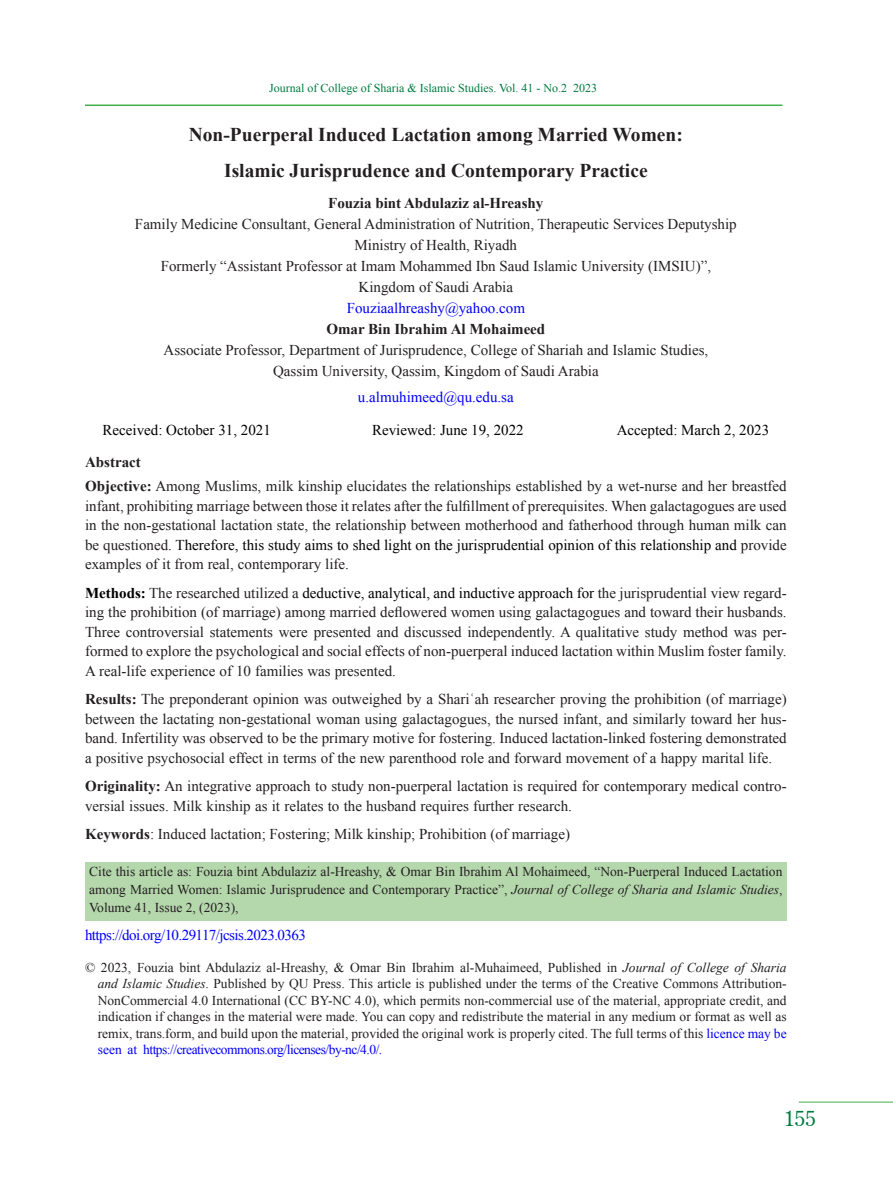
<style>
.page{position:relative;width:893px;height:1191px;background:#fff}
.page>*{position:absolute;margin:0;border:0;box-sizing:border-box;transform-origin:0 0}
.t1{font:21px "Century";color:#007b3f}
.t2{font:700 19.5px "Times New Roman";color:#231f20}
.t3{font:15px/19.5px "Times New Roman";color:#231f20;text-align:justify}
.t4{font:15px "Times New Roman";color:#000}
.t5{font:700 15px "Times New Roman";color:#231f20}
.t6{font:15px "Times New Roman";color:#00f}
.t7{font:15px "Times New Roman";letter-spacing:-.035em;color:#00f}
.t8{font:13.5px/16.5px "Times New Roman";color:#231f20;text-align:justify}
.t9{font:12px "Times New Roman";color:#007b3f}
.s1{font-weight:700}
.s2{color:#000}
.s3{font-weight:700;color:#000}
.s4{font-style:italic}
.s5{color:#00f}
</style>
<div class="page">
<hr style="left:799px;top:1101px;width:94px;height:1px;background:#40ae49">
<hr style="left:85px;top:104px;width:697px;height:2px;background:#40ae49">
<div style="left:85px;top:862px;width:702px;height:58px;background:#b5d7ac"></div>
<p class="t9" style="left:269px;top:80px;width:330px">Journal of College of Sharia &amp; Islamic Studies. Vol. 41 - No.2 2023</p>
<p class="t2" style="left:189px;top:121px;width:496px">Non-Puerperal Induced Lactation among Married Women:</p>
<p class="t2" style="left:224px;top:157px;width:425px">Islamic Jurisprudence and Contemporary Practice</p>
<p class="t5" style="left:328px;top:193px;width:217px">Fouzia bint Abdulaziz al-Hreashy</p>
<p class="t3" style="left:135px;top:214px;width:603px">Family Medicine Consultant, General Administration of Nutrition, Therapeutic Services Deputyship</p>
<p class="t3" style="left:355px;top:235px;width:164px">Ministry of Health, Riyadh</p>
<p class="t3" style="left:161px;top:256px;width:552px">Formerly “Assistant Professor at Imam Mohammed Ibn Saud Islamic University (IMSIU)”,</p>
<p class="t3" style="left:359px;top:277px;width:156px">Kingdom of Saudi Arabia</p>
<p class="t6" style="left:347px;top:298px;width:180px">Fouziaalhreashy@yahoo.com</p>
<p class="t5" style="left:326px;top:319px;width:220px">Omar Bin Ibrahim Al Mohaimeed</p>
<p class="t3" style="left:163px;top:340px;width:546px">Associate Professor, Department of Jurisprudence, College of Shariah and Islamic Studies,</p>
<p class="t3" style="left:273px;top:361px;width:327px">Qassim University, Qassim, Kingdom of Saudi Arabia</p>
<p class="t6" style="left:358px;top:386px;width:157px">u.almuhimeed@qu.edu.sa</p>
<p class="t4" style="left:103px;top:420px;width:170px">Received: October 31, 2021</p>
<p class="t4" style="left:372px;top:420px;width:153px">Reviewed: June 19, 2022</p>
<p class="t4" style="left:617px;top:420px;width:154px">Accepted: March 2, 2023</p>
<p class="t5" style="left:85px;top:452px;width:57px">Abstract</p>
<p class="t3" style="left:85px;top:476px;width:703px"><span class="s1">Objective:</span> Among Muslims, milk kinship elucidates the relationships established by a wet-nurse and her breastfed infant, prohibiting marriage between those it relates after the fulfillment of prerequisites. When galactagogues are used in the non-gestational lactation state, the relationship between motherhood and fatherhood through human milk can be questioned. <span class="s2">Therefore, this study aims to shed light on the jurisprudential opinion of this relationship and</span> provide examples of it from real, contemporary life.</p>
<p class="t3" style="left:85px;top:583px;width:703px"><span class="s3">Methods:</span> The researched utilized a <span class="s2">deductive, analytical, and inductive approach for</span> the jurisprudential view regard&shy;ing the prohibition (of marriage) among married deflowered women using galactagogues and toward their husbands.<br>Three controversial statements were presented and discussed independently. A qualitative study method was per&shy;formed to explore the psychological and social effects of non-puerperal induced lactation within Muslim foster family.<br>A real-life experience of 10 families was presented.</p>
<p class="t3" style="left:85px;top:689px;width:703px"><span class="s1">Results:</span> The preponderant opinion was outweighed by a Shariʿah researcher proving the prohibition (of marriage) between the lactating non-gestational woman using galactagogues, the nursed infant, and similarly toward her hus&shy;band. Infertility was observed to be the primary motive for fostering. Induced lactation-linked fostering demonstrated a positive psychosocial effect in terms of the new parenthood role and forward movement of a happy marital life.</p>
<p class="t3" style="left:85px;top:776px;width:703px"><span class="s1">Originality:</span> An integrative approach to study non-puerperal lactation is required for contemporary medical contro&shy;versial issues. Milk kinship as it relates to the husband requires further research.</p>
<p class="t3" style="left:85px;top:824px;width:486px"><span class="s1">Keywords</span>: Induced lactation; Fostering; Milk kinship; Prohibition (of marriage)</p>
<p class="t8" style="left:89px;top:862px;width:695px;line-height:18px">Cite this article as: Fouzia bint Abdulaziz al-Hreashy, &amp; Omar Bin Ibrahim Al Mohaimeed, “Non-Puerperal Induced Lactation among Married Women: Islamic Jurisprudence and Contemporary Practice”, <span class="s4">Journal of College of Sharia and Islamic Studies</span>, Volume 41, Issue 2, (2023),</p>
<p class="t7" style="left:85px;top:925px;width:222px">https://doi.org/10.29117/jcsis.2023.0363</p>
<p class="t8" style="left:98px;top:958px;width:690px;text-indent:-13px">© 2023, Fouzia bint Abdulaziz al-Hreashy, &amp; Omar Bin Ibrahim al-Muhaimeed, Published in <span class="s4">Journal of College of Sharia and Islamic Studies</span>. Published by QU Press. This article is published under the terms of the Creative Commons Attribution-NonCommercial 4.0 International (CC BY-NC 4.0), which permits non-commercial use of the material, appropriate credit, and indication if changes in the material were made. You can copy and redistribute the material in any medium or format as well as remix, trans.form, and build upon the material, provided the original work is properly cited. The full terms of this <span class="s5">licence may be seen at https://creativecommons.org/licenses/by-nc/4.0/.</span></p>
<h1 class="t1" style="left:784px;top:1107px;width:33px">155</h1>
</div>
